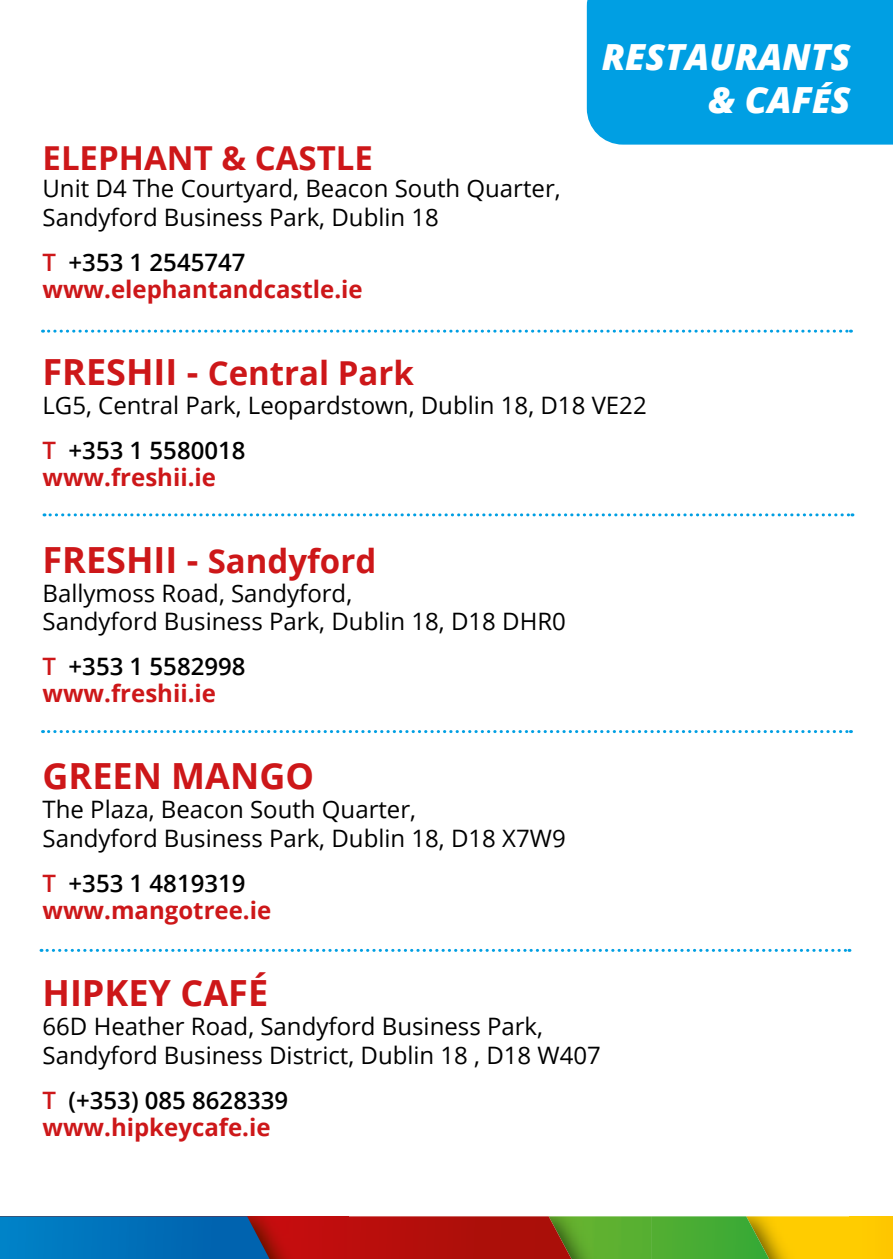
<style>
.page{position:relative;width:893px;height:1259px;background:#fff}
.page>*{position:absolute;margin:0;border:0;box-sizing:border-box;transform-origin:0 0}
.t1{font:700 36px "Open Sans";color:#cd1719}
.t2{font:italic 800 36px/43.2px "Open Sans";color:#fff;text-align:right}
.t3{font:700 33px "Open Sans";color:#cd1719}
.t4{font:24px/28.8px "Open Sans";color:#000}
.t5{font:700 24px/27px "Open Sans";color:#cd1719}
.s1{font-weight:600}
.s2{font-weight:600;color:#000}
.s3{font-size:33px}
.s4{font-size:36px}
.s5{font-weight:600;color:#cd1719}
</style>
<div class="page">
<div style="left:849px;top:1216px;width:44px;height:43px;background:#ffca00"></div>
<img style="left:769px;top:1216px;width:80px;height:43px">
<svg style="left:651px;top:1216px;width:118px;height:43px;background:#53ab31"></svg>
<img style="left:571px;top:1216px;width:80px;height:43px">
<svg style="left:349px;top:1216px;width:222px;height:43px;background:#ad160d"></svg>
<img style="left:270px;top:1216px;width:79px;height:43px">
<svg style="left:0;top:1216px;width:270px;height:43px;background:#076bb0"></svg>
<div style="left:587px;top:0;width:306px;height:145px;background:#009fe3"></div>
<svg style="left:43px;top:330px;width:808px;height:3px"></svg>
<svg style="left:44px;top:513px;width:809px;height:3px"></svg>
<svg style="left:43px;top:730px;width:808px;height:3px"></svg>
<svg style="left:41px;top:949px;width:809px;height:3px"></svg>
<h2 class="t3" style="left:43px;top:135px;width:332px">ELEPHANT &amp; CASTLE</h2>
<p class="t4" style="left:43px;top:173px;width:520px">Unit D4 The Courtyard, Beacon South Quarter,<br>Sandyford Business Park, Dublin 18</p>
<p class="t5" style="left:43px;top:248px;width:322px"><span class="s1">T</span> <span class="s2">+353 1 2545747 </span>www.elephantandcastle.ie</p>
<h1 class="t2" style="left:602px;top:34px;width:250px">RESTAURANTS &amp; CAF<span class="s3">É</span>S</h1>
<h2 class="t3" style="left:43px;top:350px;width:373px"><span class="s4">FRESHII -</span> Central Park</h2>
<p class="t4" style="left:43px;top:382px;width:606px;line-height:45px">LG5, Central Park, Leopardstown, Dublin 18, D18 VE22<br><span class="s5">T</span> <span class="s1">+353 1 5580018</span></p>
<p class="t5" style="left:43px;top:463px;width:175px">www.freshii.ie</p>
<h2 class="t3" style="left:43px;top:537px;width:335px"><span class="s4">FRESHII -</span> Sandyford</h2>
<p class="t4" style="left:43px;top:578px;width:525px">Ballymoss Road, Sandyford,<br>Sandyford Business Park, Dublin 18, D18 DHR0</p>
<p class="t5" style="left:43px;top:652px;width:204px"><span class="s1">T</span> <span class="s2">+353 1 5582998 </span>www.freshii.ie</p>
<h1 class="t1" style="left:43px;top:751px;width:273px">GREEN MANGO</h1>
<p class="t4" style="left:43px;top:794px;width:525px">The Plaza, Beacon South Quarter,<br>Sandyford Business Park, Dublin 18, D18 X7W9</p>
<p class="t5" style="left:43px;top:869px;width:230px"><span class="s1">T</span> <span class="s2">+353 1 4819319 </span>www.mangotree.ie</p>
<h1 class="t1" style="left:43px;top:967px;width:227px">HIPKEY CAFÉ</h1>
<p class="t4" style="left:43px;top:1011px;width:560px">66D Heather Road, Sandyford Business Park,<br>Sandyford Business District, Dublin 18 , D18 W407</p>
<p class="t5" style="left:43px;top:1086px;width:247px"><span class="s1">T</span> <span class="s2">(+353) 085 8628339 </span>www.hipkeycafe.ie</p>
</div>
